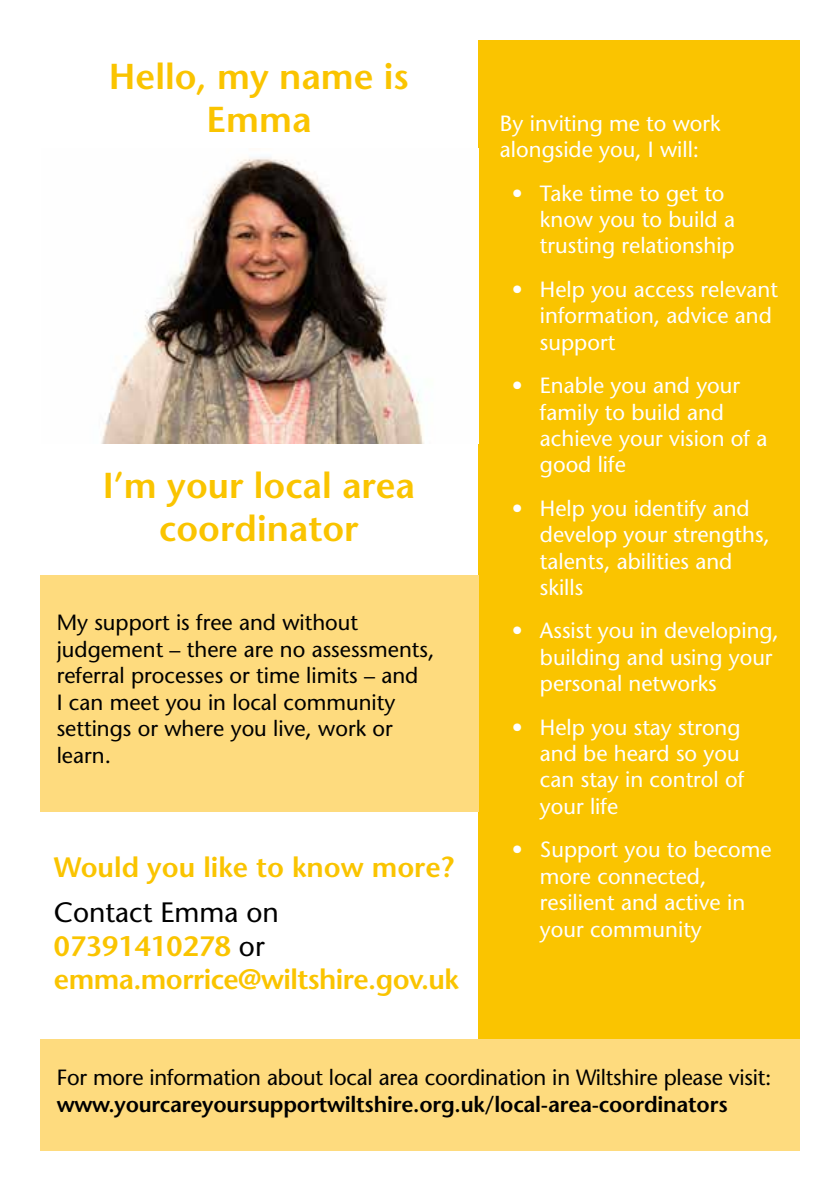
<style>
.page{position:relative;width:840px;height:1191px;background:#fff}
.page>*{position:absolute;margin:0;border:0;box-sizing:border-box;transform-origin:0 0}
.t1{font:600 36px/43.2px "Stone Sans Std";color:#fac400;text-align:center}
.t2{font:600 28px/33.6px "Stone Sans Std";letter-spacing:-.02em;color:#fac400}
.t3{font:600 28px "Stone Sans Std";color:#fac400}
.t4{font:500 22px/26.4px "Stone Sans Std";color:#fff}
.t5{font:500 22px/26.4px "Stone Sans Std";color:#000}
.t6{font:600 22px "Stone Sans Std";letter-spacing:-.01em;color:#000}
.s1{font-weight:500;color:#000}
</style>
<div class="page">
<div style="left:478px;top:0;width:361px;height:1039px;background:#fac400"></div>
<div style="left:0;top:1039px;width:839px;height:152px;background:#fedb7e"></div>
<div style="left:0;top:575px;width:478px;height:237px;background:#fedb7e"></div>
<img style="left:101px;top:158px;width:323px;height:286px">
<div style="left:0;top:0;width:40px;height:1191px;background:#fff"></div>
<div style="left:799px;top:0;width:40px;height:1191px;background:#fff"></div>
<div style="left:0;top:1151px;width:839px;height:40px;background:#fff"></div>
<div style="left:0;top:0;width:839px;height:40px;background:#fff"></div>
<h1 class="t1" style="left:109px;top:55px;width:301px">Hello, my name is<br>Emma</h1>
<h1 class="t1" style="left:103px;top:464px;width:313px">I’m your local area coordinator</h1>
<p class="t5" style="left:57px;top:609px;width:379px">My support is free and without judgement – there are no assessments, referral processes or time limits – and<br>I can meet you in local community settings or where you live, work or learn.</p>
<p class="t3" style="left:54px;top:850px;width:401px">Would you like to know more?</p>
<p class="t2" style="left:54px;top:895px;width:406px"><span class="s1">Contact Emma on<br></span>07391410278 <span class="s1">or </span>emma.morrice@wiltshire.gov.uk</p>
<p class="t4" style="left:499px;top:110px;width:222px">By inviting me to work alongside you, I will:</p>
<p class="t4" style="left:539px;top:180px;width:196px;text-indent:-28px">• Take time to get to know you to build a trusting relationship</p>
<p class="t4" style="left:539px;top:276px;width:239px;text-indent:-28px">• Help you access relevant information, advice and support</p>
<p class="t4" style="left:539px;top:372px;width:229px;text-indent:-28px">• Enable you and your family to build and achieve your vision of a good life</p>
<p class="t4" style="left:539px;top:495px;width:231px;text-indent:-28px">• Help you identify and develop your strengths, talents, abilities and skills</p>
<p class="t4" style="left:539px;top:617px;width:240px;text-indent:-28px">• Assist you in developing, building and using your personal networks</p>
<p class="t4" style="left:539px;top:714px;width:206px;text-indent:-28px">• Help you stay strong and be heard so you can stay in control of your life</p>
<p class="t4" style="left:539px;top:836px;width:233px;text-indent:-28px">• Support you to become more connected, resilient and active in your community</p>
<p class="t5" style="left:57px;top:1064px;width:715px">For more information about local area coordination in Wiltshire please visit:</p>
<p class="t6" style="left:57px;top:1090px;width:672px">www.yourcareyoursupportwiltshire.org.uk/local-area-coordinators</p>
</div>
